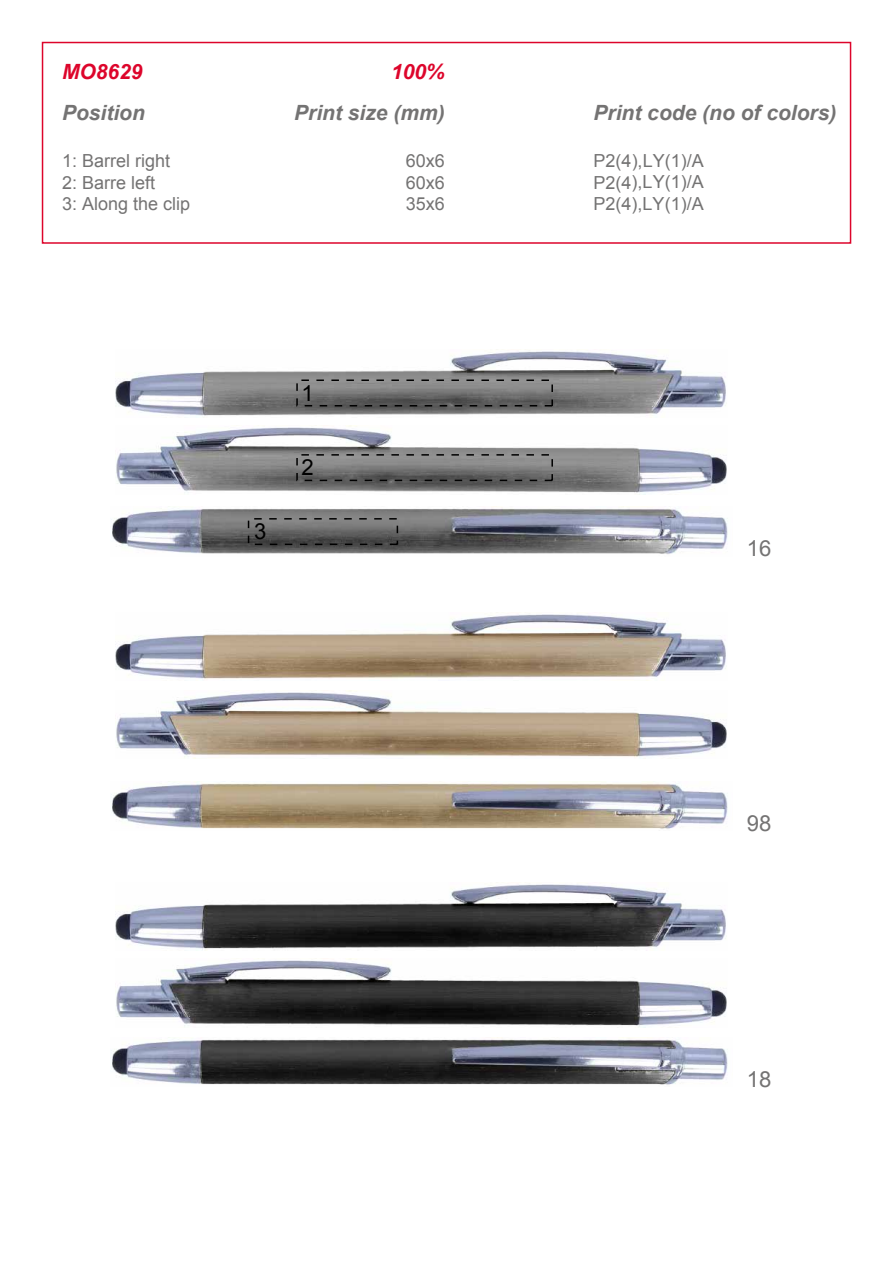
<style>
.page{position:relative;width:893px;height:1263px;background:#fff}
.page>*{position:absolute;margin:0;border:0;box-sizing:border-box;transform-origin:0 0}
.t1{font:22.05px "Arial";color:#747373}
.t2{font:22.05px "Arial";color:#000}
.t3{font:italic 700 21px "Arial";color:#747373}
.t4{font:italic 700 21px "Arial";color:#dd052b}
.t5{font:18px "Arial";color:#747373}
</style>
<div class="page">
<div style="left:42px;top:42px;width:809px;height:202px;border:2px solid #dd052b"></div>
<img style="left:111px;top:1038px;width:617px;height:47px">
<img style="left:111px;top:782px;width:617px;height:47px">
<img style="left:115px;top:351px;width:611px;height:65px">
<img style="left:116px;top:426px;width:611px;height:68px">
<img style="left:115px;top:884px;width:611px;height:67px">
<img style="left:116px;top:959px;width:611px;height:68px">
<img style="left:115px;top:614px;width:611px;height:67px">
<img style="left:116px;top:690px;width:611px;height:69px">
<img style="left:111px;top:508px;width:617px;height:47px">
<div style="left:296px;top:380px;width:257px;height:27px;border:2px dashed #000"></div>
<div style="left:296px;top:454px;width:257px;height:27px;border:2px dashed #000"></div>
<div style="left:248px;top:518px;width:150px;height:27px;border:2px dashed #000"></div>
<p class="t4" style="left:62px;top:57px;width:82px">MO8629</p>
<p class="t4" style="left:391px;top:57px;width:55px">100%</p>
<p class="t3" style="left:62px;top:99px;width:84px">Position</p>
<p class="t3" style="left:294px;top:99px;width:152px">Print size (mm)</p>
<p class="t3" style="left:594px;top:99px;width:244px">Print code (no of colors)</p>
<p class="t5" style="left:62px;top:149px;width:110px">1: Barrel right</p>
<p class="t5" style="left:406px;top:149px;width:41px">60x6</p>
<p class="t5" style="left:594px;top:149px;width:112px">P2(4),LY(1)/A</p>
<p class="t5" style="left:62px;top:171px;width:95px">2: Barre left</p>
<p class="t5" style="left:406px;top:171px;width:41px">60x6</p>
<p class="t5" style="left:594px;top:170px;width:112px">P2(4),LY(1)/A</p>
<p class="t5" style="left:62px;top:192px;width:130px">3: Along the clip</p>
<p class="t5" style="left:406px;top:192px;width:41px">35x6</p>
<p class="t5" style="left:594px;top:192px;width:112px">P2(4),LY(1)/A</p>
<p class="t2" style="left:301px;top:379px;width:14px">1</p>
<p class="t2" style="left:254px;top:516px;width:14px">3</p>
<p class="t2" style="left:301px;top:453px;width:14px">2</p>
<p class="t1" style="left:747px;top:534px;width:26px">16</p>
<p class="t1" style="left:747px;top:809px;width:26px">98</p>
<p class="t1" style="left:747px;top:1065px;width:26px">18</p>
</div>
